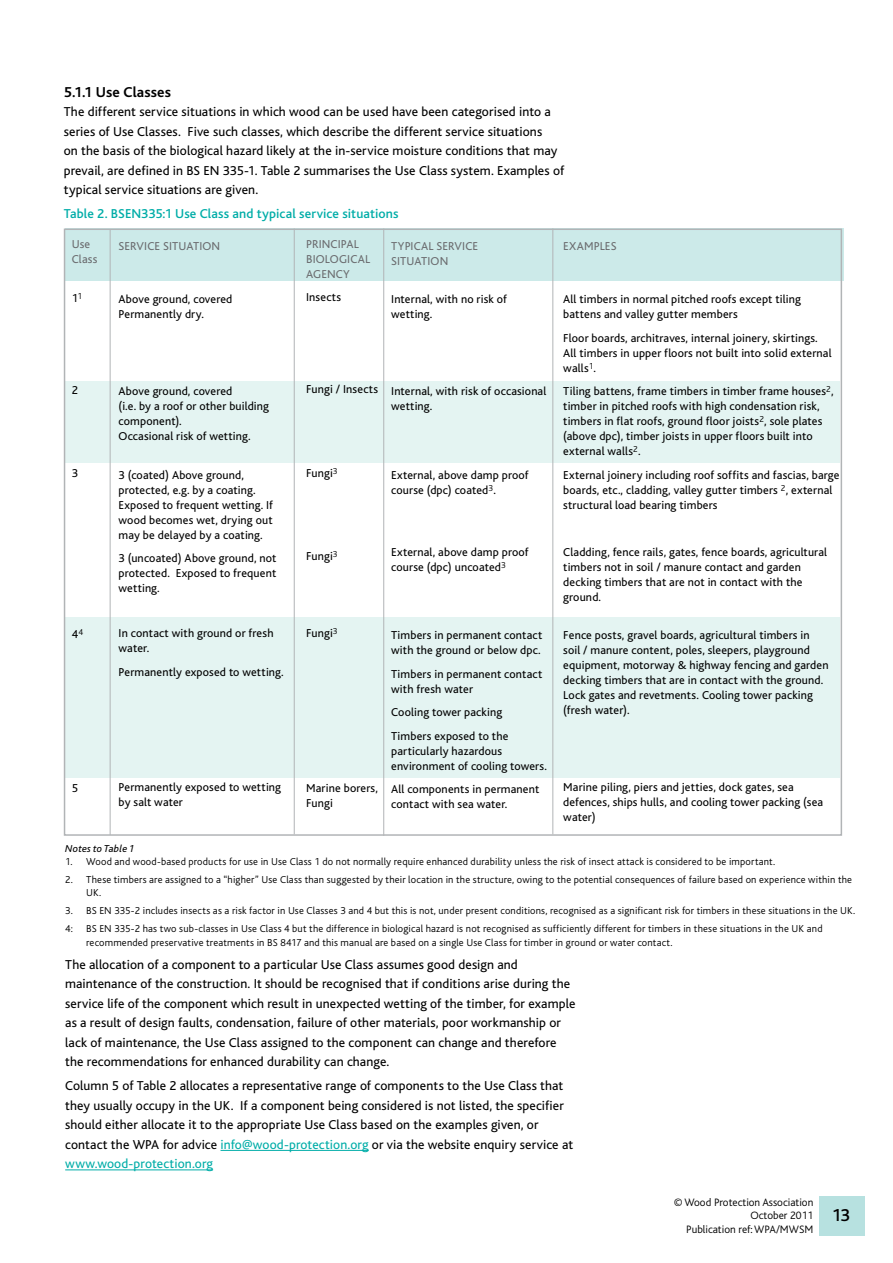
<style>
.page{position:relative;width:893px;height:1263px;background:#fff}
.page>*{position:absolute;margin:0;border:0;box-sizing:border-box;transform-origin:0 0}
.t1{font:500 18px "Bliss";color:#000}
.t2{font:700 15px "Bliss";letter-spacing:.005em;color:#000}
.t3{font:13.5px/19.5px "Bliss";letter-spacing:.01em;color:#000}
.t4{font:500 13.5px "Bliss";letter-spacing:.005em;color:#00ada8}
.t5{font:12px/15px "Bliss";letter-spacing:.015em;color:#000}
.t6{font:12px/15px "Bliss";letter-spacing:.015em;color:#6b6c6f}
.t7{font:300 11.25px/13.5px "Bliss";color:#000;text-align:right}
.t8{font:300 10.5px/13.5px "Bliss";letter-spacing:.02em;color:#000}
.t9{font:italic 10.5px "Bliss";letter-spacing:.01em;color:#000}
.s1{color:#00ada8}
</style>
<div class="page">
<div style="left:819px;top:1196px;width:46px;height:40px;background:#b7e1e0"></div>
<div style="left:65px;top:617px;width:775px;height:161px;background:#e4f4f2"></div>
<div style="left:65px;top:381px;width:775px;height:81px;background:#e4f4f2"></div>
<div style="left:65px;top:228px;width:778px;height:53px;background:#cceae9"></div>
<hr style="left:110px;top:229px;width:1px;height:606px;background:#b1b4b6">
<hr style="left:221px;top:1150px;width:148px;height:1px;background:#00ada8">
<hr style="left:65px;top:1169px;width:148px;height:1px;background:#00ada8">
<hr style="left:294px;top:228px;width:1px;height:606px;background:#b1b4b6">
<hr style="left:383px;top:228px;width:1px;height:608px;background:#b1b4b6">
<hr style="left:552px;top:228px;width:1px;height:606px;background:#b1b4b6">
<p class="t2" style="left:64px;top:84px;width:109px">5.1.1 Use Classes</p>
<p class="t3" style="left:64px;top:102px;width:502px">The different service situations in which wood can be used have been categorised into a series of Use Classes. Five such classes, which describe the different service situations<br>on the basis of the biological hazard likely at the in-service moisture conditions that may prevail, are defined in BS EN 335-1. Table 2 summarises the Use Class system. Examples of typical service situations are given.</p>
<p class="t4" style="left:64px;top:206px;width:336px">Table 2. BSEN335:1 Use Class and typical service situations</p>
<p class="t6" style="left:72px;top:237px;width:27px">Use<br>Class</p>
<p class="t5" style="left:72px;top:291px;width:12px">1<sup>1</sup></p>
<p class="t6" style="left:119px;top:239px;width:103px">SERVICE SITUATION</p>
<p class="t5" style="left:119px;top:292px;width:115px">Above ground, covered<br>Permanently dry.</p>
<p class="t5" style="left:72px;top:383px;width:8px">2</p>
<p class="t5" style="left:72px;top:466px;width:8px">3</p>
<p class="t5" style="left:72px;top:627px;width:13px">4<sup>4</sup></p>
<p class="t5" style="left:119px;top:384px;width:152px">Above ground, covered<br>(i.e. by a roof or other building component).<br>Occasional risk of wetting.</p>
<p class="t5" style="left:119px;top:468px;width:156px">3 (coated) Above ground, protected, e.g. by a coating.<br>Exposed to frequent wetting. If wood becomes wet, drying out may be delayed by a coating.</p>
<p class="t5" style="left:119px;top:551px;width:159px;text-align:justify">3 (uncoated) Above ground, not protected. Exposed to frequent wetting.</p>
<p class="t5" style="left:119px;top:626px;width:156px">In contact with ground or fresh water.</p>
<p class="t5" style="left:119px;top:665px;width:167px">Permanently exposed to wetting.</p>
<p class="t5" style="left:72px;top:781px;width:8px">5</p>
<p class="t5" style="left:119px;top:780px;width:164px">Permanently exposed to wetting by salt water</p>
<p class="t6" style="left:306px;top:237px;width:66px">PRINCIPAL<br>BIOLOGICAL<br>AGENCY</p>
<p class="t5" style="left:306px;top:290px;width:37px">Insects</p>
<p class="t6" style="left:391px;top:239px;width:88px">TYPICAL SERVICE<br>SITUATION</p>
<p class="t5" style="left:391px;top:292px;width:117px">Internal, with no risk of wetting.</p>
<p class="t5" style="left:306px;top:382px;width:74px">Fungi / Insects</p>
<p class="t5" style="left:391px;top:384px;width:157px">Internal, with risk of occasional wetting.</p>
<p class="t5" style="left:306px;top:466px;width:33px">Fungi<sup>3</sup></p>
<p class="t5" style="left:306px;top:549px;width:33px">Fungi<sup>3</sup></p>
<p class="t5" style="left:391px;top:468px;width:139px">External, above damp proof course (dpc) coated<sup>3</sup>.</p>
<p class="t5" style="left:391px;top:545px;width:139px">External, above damp proof course (dpc) uncoated<sup>3</sup></p>
<p class="t5" style="left:306px;top:626px;width:33px">Fungi<sup>3</sup></p>
<p class="t5" style="left:306px;top:780px;width:73px">Marine borers,<br>Fungi</p>
<p class="t5" style="left:391px;top:628px;width:153px">Timbers in permanent contact with the ground or below dpc.</p>
<p class="t5" style="left:391px;top:667px;width:153px">Timbers in permanent contact with fresh water</p>
<p class="t5" style="left:391px;top:701px;width:119px;line-height:23.5px">Cooling tower packing<br>Timbers exposed to the</p>
<p class="t5" style="left:391px;top:744px;width:157px">particularly hazardous environment of cooling towers.</p>
<p class="t5" style="left:391px;top:782px;width:150px">All components in permanent contact with sea water.</p>
<p class="t6" style="left:563px;top:239px;width:55px">EXAMPLES</p>
<p class="t5" style="left:563px;top:292px;width:239px">All timbers in normal pitched roofs except tiling battens and valley gutter members</p>
<p class="t5" style="left:563px;top:331px;width:270px">Floor boards, architraves, internal joinery, skirtings.<br>All timbers in upper floors not built into solid external walls<sup>1</sup>.</p>
<p class="t5" style="left:563px;top:384px;width:272px">Tiling battens, frame timbers in timber frame houses<sup>2</sup>, timber in pitched roofs with high condensation risk, timbers in flat roofs, ground floor joists<sup>2</sup>, sole plates (above dpc), timber joists in upper floors built into external walls<sup>2</sup>.</p>
<p class="t5" style="left:563px;top:468px;width:278px">External joinery including roof soffits and fascias, barge boards, etc., cladding, valley gutter timbers <sup>2</sup>, external structural load bearing timbers</p>
<p class="t5" style="left:563px;top:545px;width:265px">Cladding, fence rails, gates, fence boards, agricultural timbers not in soil / manure contact and garden decking timbers that are not in contact with the ground.</p>
<p class="t5" style="left:563px;top:628px;width:267px">Fence posts, gravel boards, agricultural timbers in soil / manure content, poles, sleepers, playground equipment, motorway &amp; highway fencing and garden decking timbers that are in contact with the ground.<br>Lock gates and revetments. Cooling tower packing (fresh water).</p>
<p class="t5" style="left:563px;top:780px;width:261px">Marine piling, piers and jetties, dock gates, sea defences, ships hulls, and cooling tower packing (sea water)</p>
<p class="t9" style="left:65px;top:843px;width:71px">Notes to Table 1</p>
<p class="t8" style="left:65px;top:855px;width:711px">1. Wood and wood-based products for use in Use Class 1 do not normally require enhanced durability unless the risk of insect attack is considered to be important.</p>
<p class="t8" style="left:86px;top:873px;width:767px;text-indent:-21px">2. These timbers are assigned to a “higher” Use Class than suggested by their location in the structure, owing to the potential consequences of failure based on experience within the<br>UK.</p>
<p class="t8" style="left:65px;top:902px;width:792px;line-height:17.7px">3. BS EN 335-2 includes insects as a risk factor in Use Classes 3 and 4 but this is not, under present conditions, recognised as a significant risk for timbers in these situations in the UK.<br>4:</p>
<p class="t8" style="left:86px;top:922px;width:738px">BS EN 335-2 has two sub-classes in Use Class 4 but the difference in biological hazard is not recognised as sufficiently different for timbers in these situations in the UK and recommended preservative treatments in BS 8417 and this manual are based on a single Use Class for timber in ground or water contact.</p>
<p class="t3" style="left:65px;top:955px;width:512px">The allocation of a component to a particular Use Class assumes good design and maintenance of the construction. It should be recognised that if conditions arise during the service life of the component which result in unexpected wetting of the timber, for example as a result of design faults, condensation, failure of other materials, poor workmanship or lack of maintenance, the Use Class assigned to the component can change and therefore the recommendations for enhanced durability can change.</p>
<p class="t3" style="left:65px;top:1076px;width:510px">Column 5 of Table 2 allocates a representative range of components to the Use Class that they usually occupy in the UK. If a component being considered is not listed, the specifier should either allocate it to the appropriate Use Class based on the examples given, or contact the WPA for advice <span class="s1">info@wood-protection.org</span> or via the website enquiry service at <span class="s1">www.wood-protection.org</span></p>
<p class="t7" style="left:674px;top:1195px;width:141px">© Wood Protection Association<br>October 2011<br>Publication ref: WPA/MWSM</p>
<h1 class="t1" style="left:832px;top:1206px;width:20px">13</h1>
</div>
